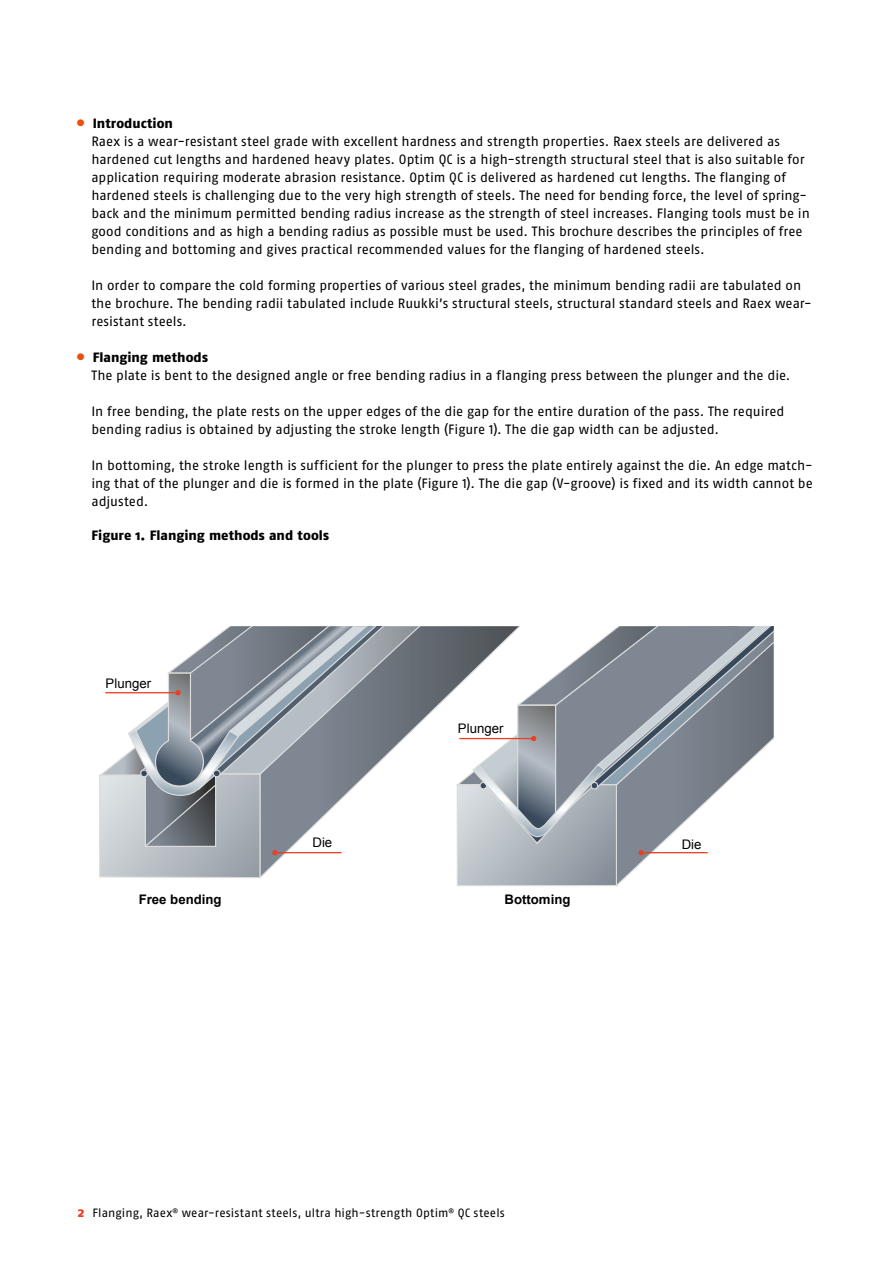
<style>
.page{position:relative;width:893px;height:1263px;background:#fff}
.page>*{position:absolute;margin:0;border:0;box-sizing:border-box;transform-origin:0 0}
.t1{font:13.5px/18px "Fago OT";color:#000}
.t2{font:800 13.5px "Fago OT";letter-spacing:.01em;color:#000}
.t3{font:700 13.2px "Arial";color:#000}
.t4{font:13.2px "Arial";color:#000}
.t5{font:12px "Fago OT";letter-spacing:.015em;color:#000}
.s1{font-family:"Arial";font-weight:700;font-size:24px;color:#e9500e}
.s2{font-weight:800}
.s3{font-weight:800;font-size:13.5px;color:#e84124}
</style>
<div class="page">
<svg style="left:99px;top:626px;width:675px;height:261px"></svg>
<p class="t1" style="left:91px;top:114px;width:720px;text-indent:-15px"><span class="s1">•</span> <span class="s2">Introduction<br></span>Raex is a wear-resistant steel grade with excellent hardness and strength properties. Raex steels are delivered as hardened cut lengths and hardened heavy plates. Optim QC is a high-strength structural steel that is also suitable for application requiring moderate abrasion resistance. Optim QC is delivered as hardened cut lengths. The flanging of hardened steels is challenging due to the very high strength of steels. The need for bending force, the level of spring&shy;back and the minimum permitted bending radius increase as the strength of steel increases. Flanging tools must be in good conditions and as high a bending radius as possible must be used. This brochure describes the principles of free bending and bottoming and gives practical recommended values for the flanging of hardened steels.</p>
<p class="t1" style="left:91px;top:276px;width:722px">In order to compare the cold forming properties of various steel grades, the minimum bending radii are tabulated on the brochure. The bending radii tabulated include Ruukki’s structural steels, structural standard steels and Raex wear&shy;resistant steels.</p>
<p class="t1" style="left:91px;top:348px;width:701px;text-indent:-15px"><span class="s1">•</span> <span class="s2">Flanging methods<br></span>The plate is bent to the designed angle or free bending radius in a flanging press between the plunger and the die.</p>
<p class="t1" style="left:91px;top:402px;width:695px">In free bending, the plate rests on the upper edges of the die gap for the entire duration of the pass. The required bending radius is obtained by adjusting the stroke length (Figure 1). The die gap width can be adjusted.</p>
<p class="t1" style="left:91px;top:456px;width:723px;text-align:justify">In bottoming, the stroke length is sufficient for the plunger to press the plate entirely against the die. An edge match&shy;ing that of the plunger and die is formed in the plate (Figure 1). The die gap (V-groove) is fixed and its width cannot be adjusted.</p>
<p class="t2" style="left:91px;top:527px;width:239px">Figure 1. Flanging methods and tools</p>
<p class="t4" style="left:106px;top:675px;width:47px">Plunger</p>
<p class="t3" style="left:139px;top:891px;width:84px">Free bending</p>
<p class="t4" style="left:312px;top:834px;width:21px">Die</p>
<p class="t4" style="left:458px;top:719px;width:47px">Plunger</p>
<p class="t3" style="left:504px;top:891px;width:67px">Bottoming</p>
<p class="t4" style="left:682px;top:835px;width:21px">Die</p>
<p class="t5" style="left:78px;top:1206px;width:429px"><span class="s3">2</span> Flanging, Raex<sup>®</sup> wear-resistant steels, ultra high-strength Optim<sup>®</sup> QC steels</p>
</div>
